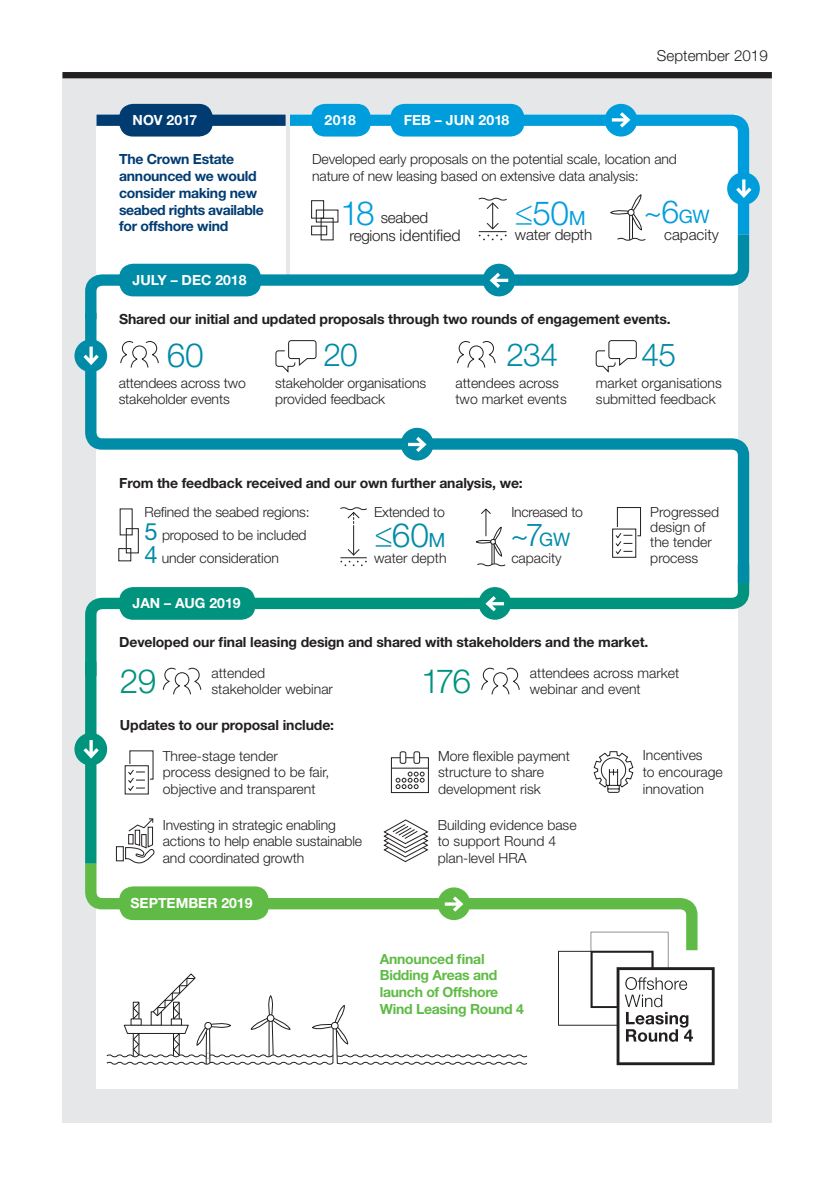
<style>
.page{position:relative;width:840px;height:1191px;background:#fff}
.page>*{position:absolute;margin:0;border:0;box-sizing:border-box;transform-origin:0 0}
.t1{font:300 33.4px "Helvetica Neue LT Std";color:#008ba7}
.t2{font:300 33.4px "Helvetica Neue LT Std";color:#00937e}
.t3{font:300 33.4px "Helvetica Neue LT Std";color:#009ddc}
.t4{font:300 31.8px "Helvetica Neue LT Std";letter-spacing:-.025em;color:#008ba7}
.t5{font:300 31.8px "Helvetica Neue LT Std";color:#009ddc}
.t6{font:300 16px "Helvetica Neue LT Std";color:#231f20}
.t7{font:300 15.2px "Helvetica Neue LT Std";color:#231f20}
.t8{font:300 14px/16.8px "Helvetica Neue LT Std";color:#231f20}
.t9{font:700 14px "Helvetica Neue LT Std";letter-spacing:-.01em;color:#231f20}
.t10{font:700 14px/16.8px "Helvetica Neue LT Std";letter-spacing:-.02em;color:#003c72}
.t11{font:700 14px/16.8px "Helvetica Neue LT Std";letter-spacing:-.02em;color:#60bb46}
.t12{font:700 14px "Helvetica Neue LT Std";color:#fff}
.t13{font:300 14px "Helvetica Neue LT Std";letter-spacing:-.02em;color:#231f20}
.s1{font-size:33.4px;color:#009ddc}
.s2{font-weight:400;font-size:18.6px}
.s3{font-size:15.2px}
.s4{font-weight:400;font-size:19.4px}
.s5{font-weight:400;font-size:23.8px;color:#008ba7}
</style>
<div class="page">
<div style="left:62px;top:78px;width:709px;height:1045px;background:#e6e7e9"></div>
<div style="left:96px;top:114px;width:641px;height:975px;background:#fff"></div>
<svg style="left:478px;top:587px;width:33px;height:33px"></svg>
<div style="left:85px;top:661px;width:11px;height:202px;background:#00937e"></div>
<svg style="left:252px;top:594px;width:498px;height:21px"></svg>
<svg style="left:85px;top:269px;width:50px;height:32px"></svg>
<svg style="left:85px;top:594px;width:44px;height:93px"></svg>
<div style="left:119px;top:587px;width:136px;height:33px;background:#00937e;border-radius:14px"></div>
<div style="left:74px;top:733px;width:33px;height:32px;background:#00937e;border-radius:50%"></div>
<svg style="left:83px;top:740px;width:16px;height:18px"></svg>
<div style="left:96px;top:115px;width:189px;height:11px;background:#003c72"></div>
<svg style="left:278px;top:109px;width:472px;height:61px"></svg>
<div style="left:311px;top:104px;width:59px;height:33px;background:#009ddc;border-radius:14px"></div>
<div style="left:390px;top:104px;width:134px;height:33px;background:#009ddc;border-radius:14px"></div>
<div style="left:604px;top:104px;width:33px;height:33px;background:#009ddc;border-radius:50%"></div>
<svg style="left:611px;top:112px;width:19px;height:16px"></svg>
<div style="left:726px;top:172px;width:33px;height:33px;background:#009ddc;border-radius:50%"></div>
<div style="left:119px;top:104px;width:94px;height:33px;background:#003c72;border-radius:14px"></div>
<div style="left:62px;top:72px;width:709px;height:6px;background:#231f20"></div>
<svg style="left:558px;top:961px;width:156px;height:104px"></svg>
<svg style="left:285px;top:114px;width:4px;height:56px"></svg>
<svg style="left:162px;top:667px;width:39px;height:28px"></svg>
<svg style="left:481px;top:667px;width:38px;height:28px"></svg>
<div style="left:482px;top:264px;width:33px;height:32px;background:#008ba7;border-radius:50%"></div>
<svg style="left:210px;top:170px;width:544px;height:121px"></svg>
<svg style="left:81px;top:301px;width:669px;height:293px"></svg>
<div style="left:74px;top:339px;width:33px;height:33px;background:#008ba7;border-radius:50%"></div>
<svg style="left:83px;top:346px;width:16px;height:19px"></svg>
<div style="left:119px;top:264px;width:142px;height:32px;background:#008ba7;border-radius:14px"></div>
<div style="left:400px;top:428px;width:33px;height:32px;background:#008ba7;border-radius:50%"></div>
<svg style="left:408px;top:437px;width:18px;height:15px"></svg>
<svg style="left:85px;top:852px;width:613px;height:109px"></svg>
<div style="left:119px;top:886px;width:149px;height:34px;background:#60bb46;border-radius:14px"></div>
<div style="left:437px;top:887px;width:33px;height:33px;background:#60bb46;border-radius:50%"></div>
<svg style="left:444px;top:896px;width:19px;height:15px"></svg>
<svg style="left:106px;top:973px;width:421px;height:92px"></svg>
<svg style="left:128px;top:750px;width:25px;height:41px"></svg>
<svg style="left:383px;top:819px;width:45px;height:43px"></svg>
<div style="left:116px;top:846px;width:7px;height:15px;border:1px solid #231f20"></div>
<svg style="left:125px;top:818px;width:30px;height:45px"></svg>
<svg style="left:593px;top:751px;width:40px;height:42px"></svg>
<svg style="left:390px;top:757px;width:39px;height:36px"></svg>
<div style="left:399px;top:751px;width:7px;height:12px;border:1px solid #231f20;border-radius:2px"></div>
<div style="left:413px;top:751px;width:6px;height:12px;border:1px solid #231f20;border-radius:2px"></div>
<p class="t12" style="left:132px;top:112px;width:66px">NOV 2017</p>
<p class="t12" style="left:324px;top:112px;width:33px">2018</p>
<p class="t12" style="left:403px;top:112px;width:107px">FEB – JUN 2018</p>
<p class="t7" style="left:656px;top:46px;width:112px">September 2019</p>
<p class="t10" style="left:119px;top:150px;width:146px">The Crown Estate announced we would consider making new seabed rights available for offshore wind</p>
<p class="t8" style="left:312px;top:151px;width:366px">Developed early proposals on the potential scale, location and nature of new leasing based on extensive data analysis:</p>
<p class="t7" style="left:340px;top:208px;width:89px"><span class="s1">18</span> seabed</p>
<h2 class="t5" style="left:643px;top:193px;width:68px">~6<span class="s2">GW</span></h2>
<p class="t6" style="left:349px;top:226px;width:113px"><span class="s3">regions</span> identified</p>
<h1 class="t3" style="left:514px;top:192px;width:73px">≤50<span class="s4">M</span></h1>
<p class="t7" style="left:663px;top:225px;width:56px">capacity</p>
<p class="t7" style="left:514px;top:226px;width:79px">water depth</p>
<p class="t12" style="left:132px;top:271px;width:115px">JULY – DEC 2018</p>
<p class="t9" style="left:119px;top:310px;width:552px">Shared our initial and updated proposals through two rounds of engagement events.</p>
<h1 class="t1" style="left:167px;top:335px;width:38px">60</h1>
<h2 class="t4" style="left:506px;top:335px;width:53px">234</h2>
<p class="t8" style="left:119px;top:374px;width:129px">attendees across two stakeholder events</p>
<p class="t8" style="left:275px;top:374px;width:152px">stakeholder organisations provided feedback</p>
<h2 class="t4" style="left:323px;top:335px;width:36px">20</h2>
<p class="t8" style="left:455px;top:374px;width:113px">attendees across two market events</p>
<h2 class="t4" style="left:641px;top:335px;width:36px">45</h2>
<p class="t8" style="left:595px;top:374px;width:127px">market organisations submitted feedback</p>
<p class="t9" style="left:119px;top:474px;width:405px">From the feedback received and our own further analysis, we:</p>
<p class="t8" style="left:144px;top:504px;width:167px">Refined the seabed regions:</p>
<p class="t13" style="left:374px;top:503px;width:72px">Extended to</p>
<p class="t8" style="left:144px;top:523px;width:163px;line-height:22.6px"><span class="s5">5</span> proposed to be included<br><span class="s5">4</span> under consideration</p>
<p class="t8" style="left:650px;top:503px;width:70px;line-height:15.4px">Progressed design of the tender</p>
<p class="t13" style="left:511px;top:503px;width:73px">Increased to</p>
<h2 class="t4" style="left:510px;top:516px;width:61px">~7<span class="s2">GW</span></h2>
<h1 class="t1" style="left:374px;top:515px;width:73px">≤60<span class="s4">M</span></h1>
<p class="t8" style="left:374px;top:549px;width:74px">water depth</p>
<p class="t8" style="left:650px;top:549px;width:49px">process</p>
<p class="t8" style="left:511px;top:549px;width:52px">capacity</p>
<p class="t12" style="left:132px;top:595px;width:109px">JAN – AUG 2019</p>
<p class="t9" style="left:119px;top:634px;width:530px">Developed our final leasing design and shared with stakeholders and the market.</p>
<h1 class="t2" style="left:120px;top:660px;width:38px">29</h1>
<p class="t8" style="left:211px;top:664px;width:123px">attended stakeholder webinar</p>
<p class="t8" style="left:529px;top:664px;width:151px">attendees across market webinar and event</p>
<h1 class="t2" style="left:421px;top:660px;width:52px">176</h1>
<p class="t9" style="left:120px;top:716px;width:215px">Updates to our proposal include:</p>
<p class="t8" style="left:163px;top:747px;width:168px">Three-stage tender<br>process designed to be fair, objective and transparent</p>
<p class="t8" style="left:163px;top:816px;width:201px">Investing in strategic enabling actions to help enable sustainable and coordinated growth</p>
<p class="t12" style="left:130px;top:894px;width:123px">SEPTEMBER 2019</p>
<p class="t8" style="left:438px;top:747px;width:133px">More flexible payment structure to share development risk</p>
<p class="t8" style="left:437px;top:816px;width:140px">Building evidence base to support Round 4 plan-level HRA</p>
<p class="t11" style="left:379px;top:949px;width:146px">Announced final<br>Bidding Areas and launch of Offshore<br>Wind Leasing Round 4</p>
<p class="t8" style="left:642px;top:746px;width:81px">Incentives<br>to encourage innovation</p>
</div>
